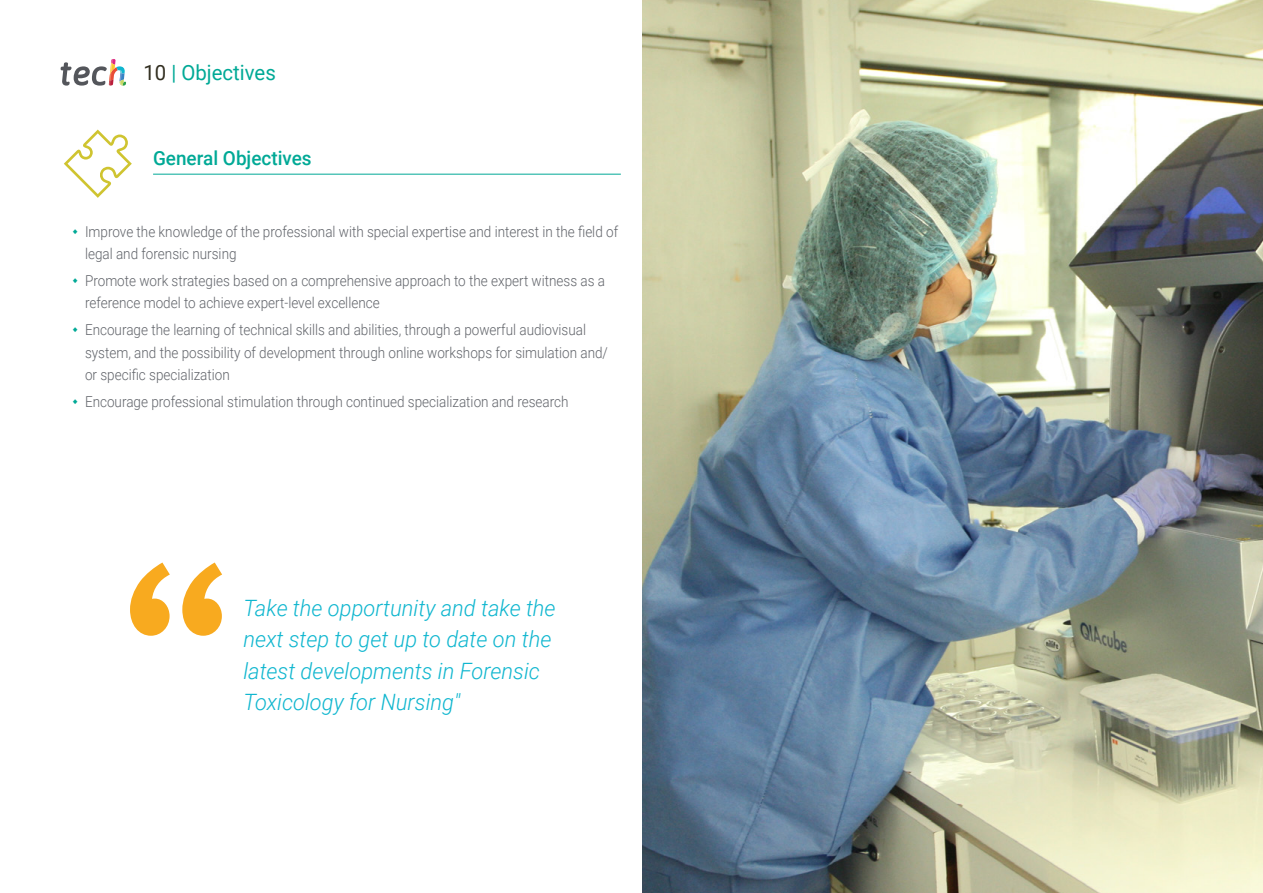
<style>
.page{position:relative;width:1263px;height:893px;background:#fff}
.page>*{position:absolute;margin:0;border:0;box-sizing:border-box;transform-origin:0 0}
.t1{font:italic 300 22.5px/31.5px "Roboto";color:#0fb6cf}
.t2{font:21px "Roboto";color:#00a996}
.t3{font:500 19.5px "Roboto";color:#00a996}
.t4{font:300 15px/22.5px "Roboto";color:#61646a;scale:.9 1}
.s1{color:#312e20}
</style>
<div class="page">
<svg style="left:64px;top:130px;width:68px;height:68px"></svg>
<img style="left:642px;top:0;width:621px;height:893px">
<svg style="left:130px;top:562px;width:92px;height:74px"></svg>
<svg style="left:61px;top:59px;width:65px;height:27px"></svg>
<hr style="left:153px;top:174px;width:468px;height:1px;background:#00a996">
<h2 class="t2" style="left:144px;top:57px;width:134px"><span class="s1">10</span> | Objectives</h2>
<h3 class="t3" style="left:153px;top:144px;width:160px">General Objectives</h3>
<p class="t4" style="left:85px;top:219px;width:594px">Improve the knowledge of the professional with special expertise and interest in the field of legal and forensic nursing</p>
<p class="t4" style="left:85px;top:269px;width:579px">Promote work strategies based on a comprehensive approach to the expert witness as a reference model to achieve expert-level excellence</p>
<p class="t4" style="left:85px;top:318px;width:582px">Encourage the learning of technical skills and abilities, through a powerful audiovisual system, and the possibility of development through online workshops for simulation and/ or specific specialization</p>
<p class="t4" style="left:85px;top:390px;width:539px">Encourage professional stimulation through continued specialization and research</p>
<h1 class="t1" style="left:243px;top:591px;width:314px">Take the opportunity and take the next step to get up to date on the latest developments in Forensic<br>Toxicology for Nursing"</h1>
</div>
